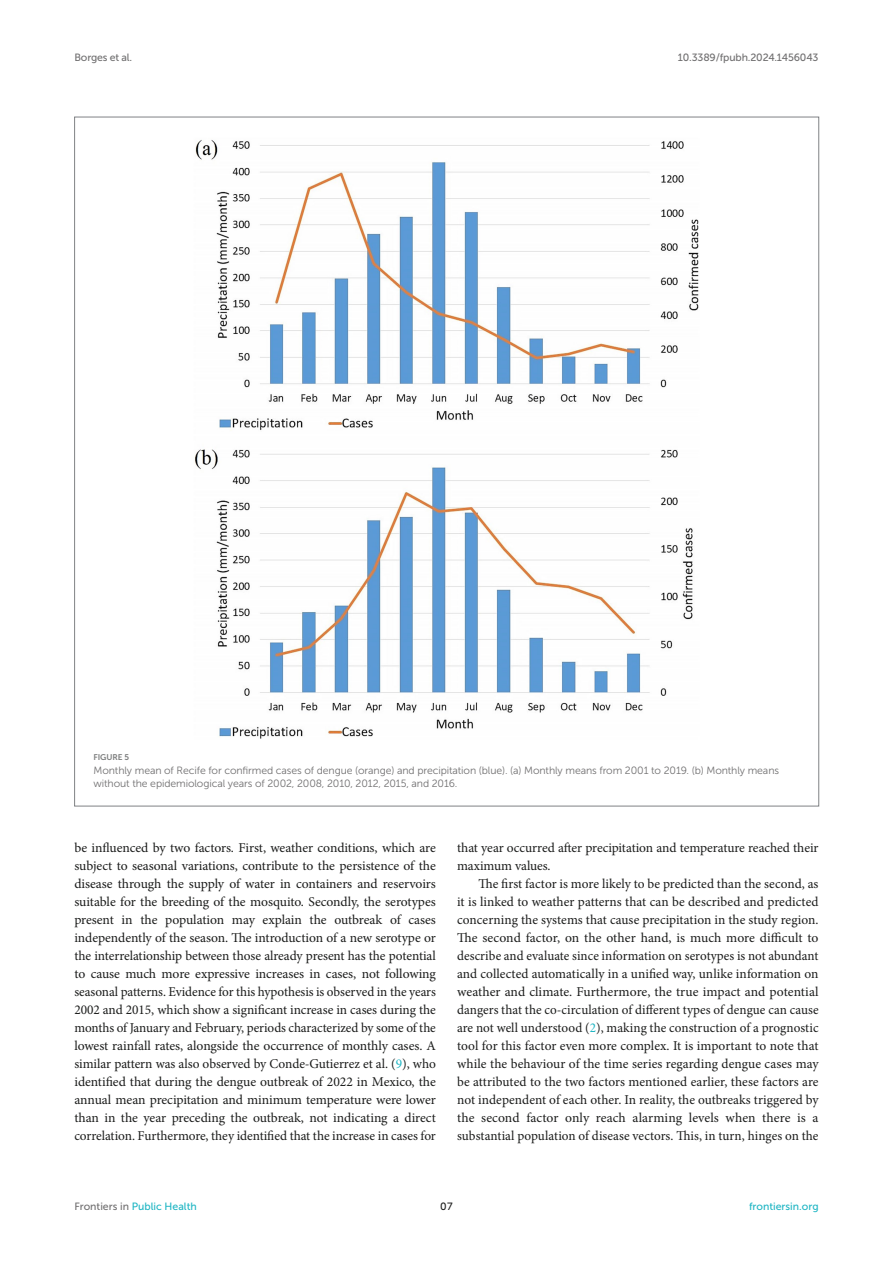
<style>
.page{position:relative;width:893px;height:1263px;background:#fff}
.page>*{position:absolute;margin:0;border:0;box-sizing:border-box;transform-origin:0 0}
.TEXT{font:13.5px/18px "Minion Pro";letter-spacing:-.005em;color:#1b1c1b;text-align:justify}
.FIG_LEG{font:10.5px/13.5px "Museo Sans 300";letter-spacing:-.01em;color:#706f70}
.t1{font:10.5px "Museo Sans 500";color:#1db5c3}
.t2{font:10.5px "Museo Sans 500";letter-spacing:-.015em;color:#706f70}
.t3{font:10.5px "Museo Sans 500";color:#1b1c1b}
.FIG_HD{font:8.25px "Museo Sans 700";letter-spacing:-.01em;color:#7e7f7f}
.s1{color:#1db5c3}
.s2{color:#706f70}
</style>
<div class="page">
<img style="left:195px;top:140px;width:504px;height:599px">
<p class="t2" style="left:74px;top:51px;width:59px">Borges et al.</p>
<p class="t2" style="left:678px;top:51px;width:142px">10.3389/fpubh.2024.1456043</p>
<p class="FIG_HD" style="left:94px;top:753px;width:37px">FIGURE 5</p>
<p class="FIG_LEG" style="left:94px;top:763px;width:687px">Monthly mean of Recife for confirmed cases of dengue (orange) and precipitation (blue). (a) Monthly means from 2001 to 2019. (b) Monthly means without the epidemiological years of 2002, 2008, 2010, 2012, 2015, and 2016.</p>
<p class="TEXT" style="left:74px;top:839px;width:363px">be influenced by two factors. First, weather conditions, which are subject to seasonal variations, contribute to the persistence of the disease through the supply of water in containers and reservoirs suitable for the breeding of the mosquito. Secondly, the serotypes present in the population may explain the outbreak of cases independently of the season. The introduction of a new serotype or the interrelationship between those already present has the potential to cause much more expressive increases in cases, not following seasonal patterns. Evidence for this hypothesis is observed in the years 2002 and 2015, which show a significant increase in cases during the months of January and February, periods characterized by some of the lowest rainfall rates, alongside the occurrence of monthly cases. A similar pattern was also observed by Conde-Gutierrez et al. (<span class="s1">9</span>), who identified that during the dengue outbreak of 2022 in Mexico, the annual mean precipitation and minimum temperature were lower than in the year preceding the outbreak, not indicating a direct correlation. Furthermore, they identified that the increase in cases for</p>
<p class="TEXT" style="left:457px;top:839px;width:363px">that year occurred after precipitation and temperature reached their maximum values.</p>
<p class="TEXT" style="left:457px;top:875px;width:363px;text-indent:21px">The first factor is more likely to be predicted than the second, as it is linked to weather patterns that can be described and predicted concerning the systems that cause precipitation in the study region.<br>The second factor, on the other hand, is much more difficult to describe and evaluate since information on serotypes is not abundant and collected automatically in a unified way, unlike information on weather and climate. Furthermore, the true impact and potential dangers that the co-circulation of different types of dengue can cause are not well understood (<span class="s1">2</span>), making the construction of a prognostic tool for this factor even more complex. It is important to note that while the behaviour of the time series regarding dengue cases may be attributed to the two factors mentioned earlier, these factors are not independent of each other. In reality, the outbreaks triggered by the second factor only reach alarming levels when there is a substantial population of disease vectors. This, in turn, hinges on the</p>
<p class="t1" style="left:74px;top:1200px;width:124px"><span class="s2">Frontiers in</span> Public Health</p>
<p class="t3" style="left:440px;top:1200px;width:14px">07</p>
<p class="t1" style="left:749px;top:1200px;width:71px">frontiersin.org</p>
</div>
